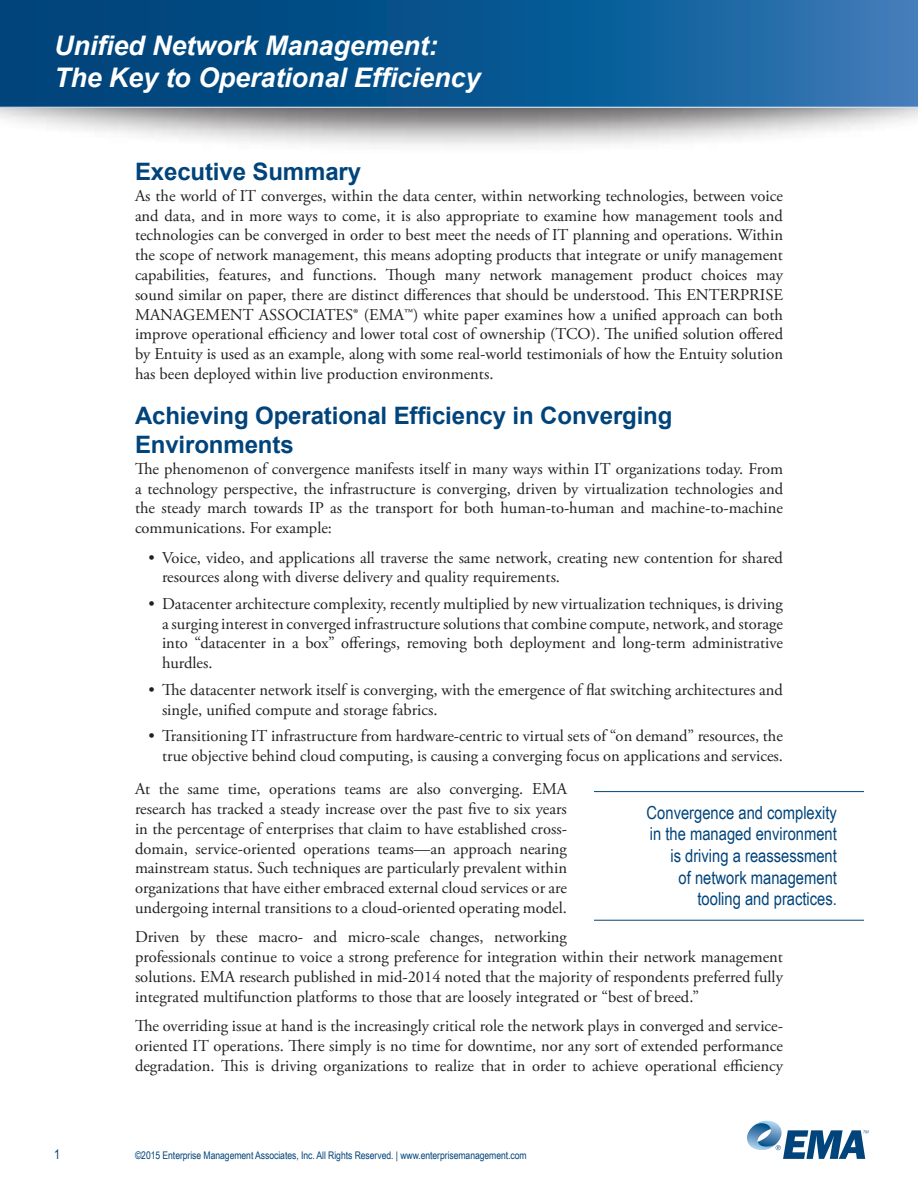
<style>
.page{position:relative;width:918px;height:1188px;background:#fff}
.page>*{position:absolute;margin:0;border:0;box-sizing:border-box;transform-origin:0 0}
.t1{font:italic 700 27px/32.4px "Arial";letter-spacing:-.005em;color:#fff}
.Heading_1{font:700 24px/28.8px "Arial";letter-spacing:-.005em;color:#00447b}
.Pull_quote{font:18px/21.6px "Arial Narrow";color:#00447b;text-align:right}
.t2{font:16.5px/19.8px "Adobe Garamond Pro";color:#231f20;text-align:justify}
.t3{font:13.5px "Arial";color:#00447b;scale:.8 1}
.t4{font:10.5px "Arial Narrow";letter-spacing:-.005em;color:#00447b}
</style>
<div class="page">
<div style="left:0;top:0;width:918px;height:155px;background:#231f20;opacity:.75"></div>
<svg style="left:0;top:0;width:918px;height:108px;background:#105993"></svg>
<svg style="left:747px;top:1121px;width:122px;height:38px"></svg>
<hr style="left:594px;top:791px;width:270px;height:1px;background:#00447b">
<hr style="left:594px;top:920px;width:270px;height:1px;background:#00447b">
<h1 class="t1" style="left:54px;top:30px;width:428px">Unified Network Management:<br>The Key to Operational Efficiency</h1>
<p class="Heading_1" style="left:135px;top:158px;width:228px">Executive Summary</p>
<p class="t2" style="left:135px;top:186px;width:650px">As the world of IT converges, within the data center, within networking technologies, between voice and data, and in more ways to come, it is also appropriate to examine how management tools and technologies can be converged in order to best meet the needs of IT planning and operations. Within the scope of network management, this means adopting products that integrate or unify management capabilities, features, and functions. Though many network management product choices may sound similar on paper, there are distinct differences that should be understood. This ENTERPRISE MANAGEMENT ASSOCIATES® (EMA™) white paper examines how a unified approach can both improve operational efficiency and lower total cost of ownership (TCO). The unified solution offered by Entuity is used as an example, along with some real-world testimonials of how the Entuity solution has been deployed within live production environments.</p>
<p class="Heading_1" style="left:135px;top:402px;width:539px">Achieving Operational Efficiency in Converging<br>Environments</p>
<p class="t2" style="left:135px;top:459px;width:650px">The phenomenon of convergence manifests itself in many ways within IT organizations today. From a technology perspective, the infrastructure is converging, driven by virtualization technologies and the steady march towards IP as the transport for both human-to-human and machine-to-machine communications. For example:</p>
<p class="t2" style="left:162px;top:548px;width:622px;text-indent:-14px">• Voice, video, and applications all traverse the same network, creating new contention for shared resources along with diverse delivery and quality requirements.</p>
<p class="t2" style="left:162px;top:594px;width:623px;text-indent:-14px">• Datacenter architecture complexity, recently multiplied by new virtualization techniques, is driving a surging interest in converged infrastructure solutions that combine compute, network, and storage into “datacenter in a box” offerings, removing both deployment and long-term administrative hurdles.</p>
<p class="t2" style="left:162px;top:680px;width:623px;text-indent:-14px">• The datacenter network itself is converging, with the emergence of flat switching architectures and single, unified compute and storage fabrics.</p>
<p class="t2" style="left:148px;top:727px;width:636px;text-align:right">• Transitioning IT infrastructure from hardware-centric to virtual sets of “on demand” resources, the true objective behind cloud computing, is causing a converging focus on applications and services.</p>
<p class="t2" style="left:135px;top:780px;width:434px">At the same time, operations teams are also converging. EMA research has tracked a steady increase over the past five to six years in the percentage of enterprises that claim to have established cross&shy;domain, service-oriented operations teams—an approach nearing mainstream status. Such techniques are particularly prevalent within organizations that have either embraced external cloud services or are undergoing internal transitions to a cloud-oriented operating model.</p>
<p class="t2" style="left:135px;top:928px;width:650px;text-align:left">Driven by these macro- and micro-scale changes, networking<br>professionals continue to voice a strong preference for integration within their network management solutions. EMA research published in mid-2014 noted that the majority of respondents preferred fully integrated multifunction platforms to those that are loosely integrated or “best of breed.”</p>
<p class="t2" style="left:135px;top:1016px;width:650px">The overriding issue at hand is the increasingly critical role the network plays in converged and service&shy;oriented IT operations. There simply is no time for downtime, nor any sort of extended performance degradation. This is driving organizations to realize that in order to achieve operational efficiency</p>
<p class="Pull_quote" style="left:647px;top:801px;width:192px">Convergence and complexity in the managed environment is driving a reassessment<br>of network management tooling and practices.</p>
<p class="t3" style="left:54px;top:1145px;width:9px">1</p>
<p class="t4" style="left:135px;top:1147px;width:393px">©2015 Enterprise Management Associates, Inc. All Rights Reserved. | www.enterprisemanagement.com</p>
</div>
